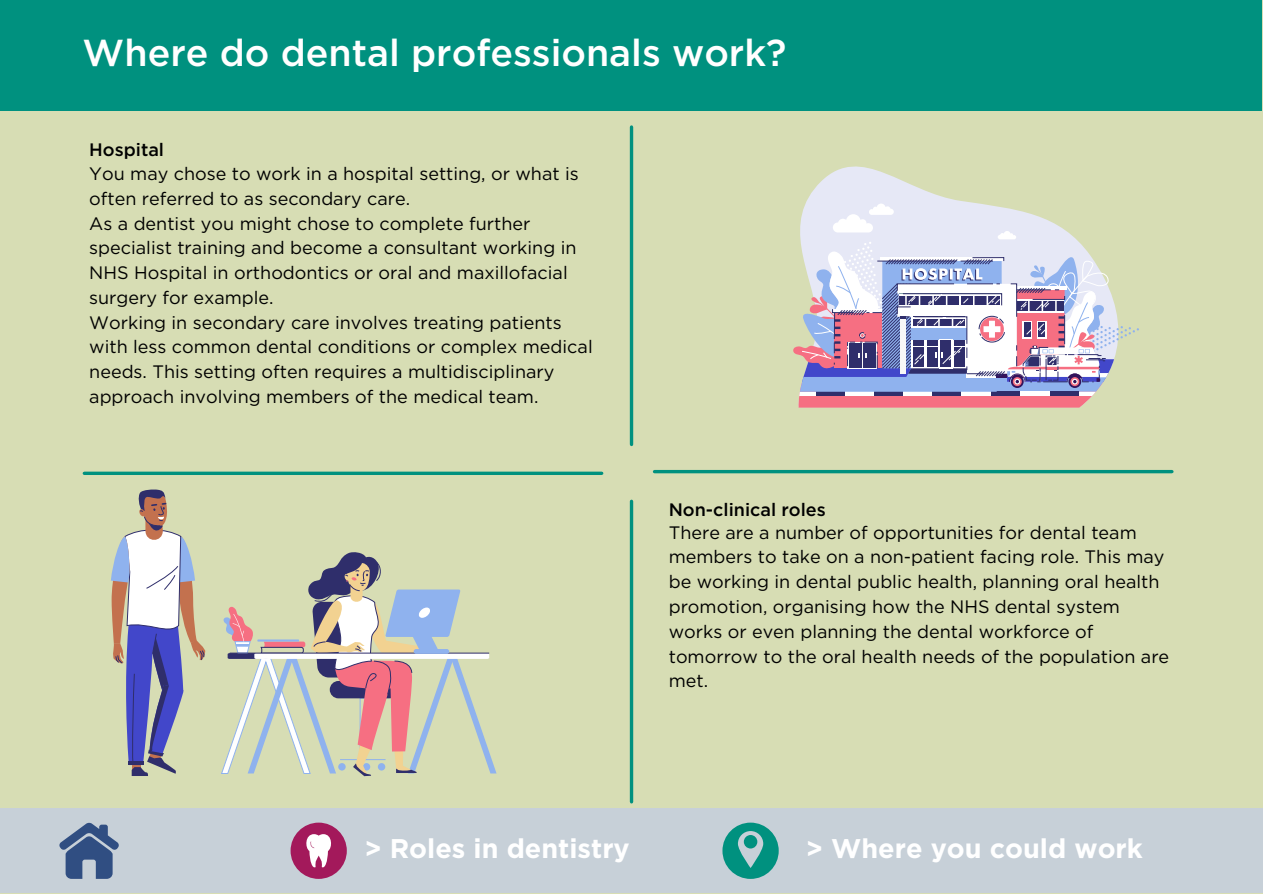
<style>
.page{position:relative;width:1263px;height:894px;background:#fff}
.page>*{position:absolute;margin:0;border:0;box-sizing:border-box;transform-origin:0 0}
.t1{font:500 37.5px "Gotham";color:#fff}
.t2{font:700 27px "Gotham";color:#fff}
.t3{font:18px/24.8px "Gotham";color:#000}
.t4{font:500 18px "Gotham";color:#000}
</style>
<div class="page">
<div style="left:0;top:0;width:1263px;height:893px;background:#d7ddb4"></div>
<div style="left:0;top:808px;width:1263px;height:84px;background:#c7d0d8"></div>
<svg style="left:59px;top:822px;width:60px;height:56px"></svg>
<div style="left:291px;top:822px;width:56px;height:56px;background:#a3195b;border-radius:50%"></div>
<svg style="left:306px;top:834px;width:25px;height:34px"></svg>
<svg style="left:722px;top:822px;width:57px;height:56px"></svg>
<div style="left:0;top:0;width:1262px;height:110px;background:#00917f"></div>
<svg style="left:84px;top:471px;width:518px;height:4px;fill:#00917f"></svg>
<hr style="left:654px;top:470px;width:518px;height:3px;background:#00917f">
<hr style="left:630px;top:501px;width:3px;height:300px;background:#00917f">
<hr style="left:630px;top:127px;width:3px;height:317px;background:#00917f">
<svg style="left:806px;top:166px;width:168px;height:37px;fill:#e6e8f6"></svg>
<svg style="left:793px;top:203px;width:346px;height:204px"></svg>
<svg style="left:221px;top:552px;width:276px;height:224px"></svg>
<svg style="left:111px;top:489px;width:94px;height:286px"></svg>
<p class="t1" style="left:83px;top:36px;width:705px">Where do dental professionals work?</p>
<p class="t4" style="left:89px;top:142px;width:76px">Hospital</p>
<p class="t3" style="left:89px;top:162px;width:491px">You may chose to work in a hospital setting, or what is often referred to as secondary care.</p>
<p class="t3" style="left:89px;top:212px;width:489px">As a dentist you might chose to complete further specialist training and become a consultant working in NHS Hospital in orthodontics or oral and maxillofacial surgery for example.</p>
<p class="t3" style="left:89px;top:311px;width:505px">Working in secondary care involves treating patients with less common dental conditions or complex medical needs. This setting often requires a multidisciplinary approach involving members of the medical team.</p>
<p class="t4" style="left:669px;top:501px;width:159px">Non-clinical roles</p>
<p class="t3" style="left:669px;top:520px;width:502px">There are a number of opportunities for dental team members to take on a non-patient facing role. This may be working in dental public health, planning oral health promotion, organising how the NHS dental system works or even planning the dental workforce of tomorrow to the oral health needs of the population are met.</p>
<p class="t2" style="left:364px;top:836px;width:267px">&gt; Roles in dentistry</p>
<p class="t2" style="left:806px;top:836px;width:339px">&gt; Where you could work</p>
</div>
